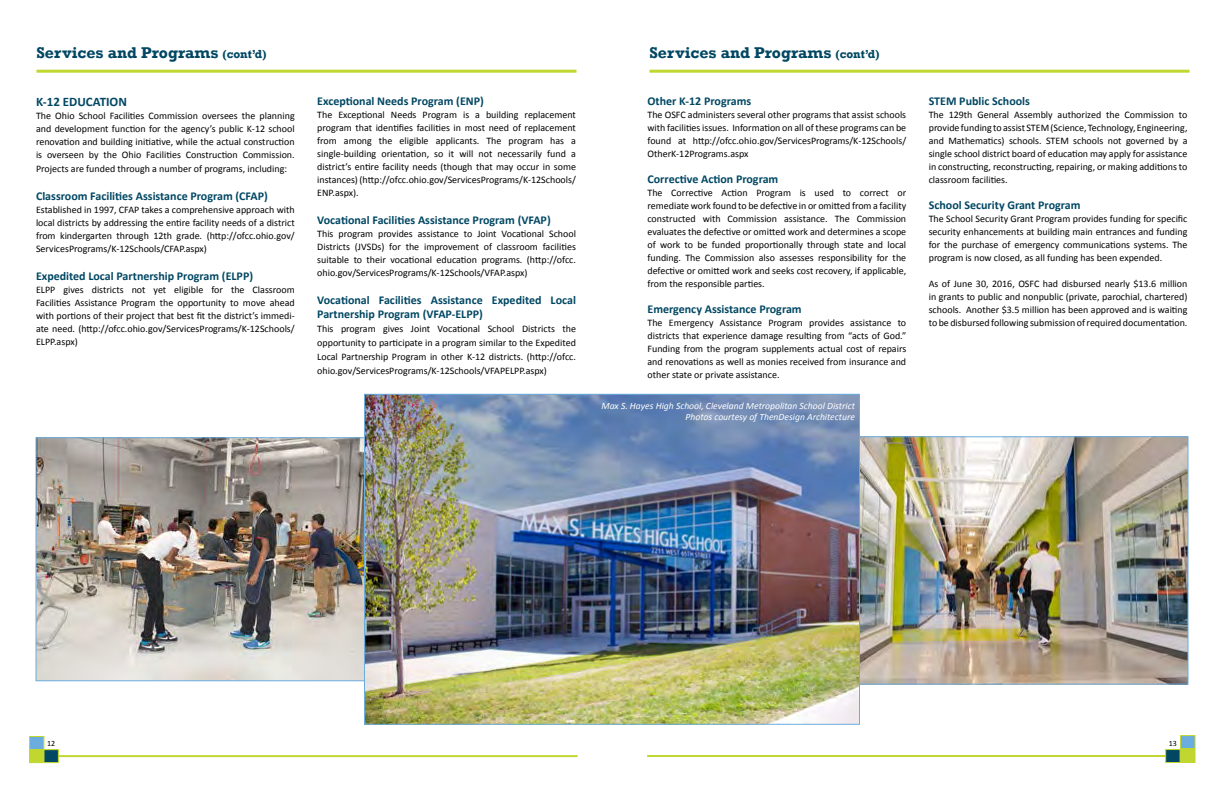
<style>
.page{position:relative;width:1224px;height:792px;background:#fff}
.page>*{position:absolute;margin:0;border:0;box-sizing:border-box;transform-origin:0 0}
.t1{font:700 16px "Rockwell";color:#014763}
.t2{font:700 13px "Calibri";color:#014763}
.t3{font:700 12px/14px "Calibri";color:#014763}
.t4{font:10px/13px "Calibri";color:#000;text-align:justify}
.t5{font:italic 9.6px/10.7px "Calibri";color:#fff;text-align:right}
.t6{font:8px "Calibri";color:#000}
.s1{font-size:12px}
</style>
<div class="page">
<hr style="left:650px;top:70px;width:540px;height:3px;background:#c1d72f">
<hr style="left:36px;top:70px;width:540px;height:3px;background:#c1d72f">
<div style="left:29px;top:749px;width:15px;height:14px;background:#c1d72f"></div>
<div style="left:29px;top:736px;width:15px;height:14px;background:#6caddf;border:1px solid #c1d72f"></div>
<hr style="left:57px;top:755px;width:521px;height:2px;background:#c1d72f">
<img style="left:38px;top:439px;width:326px;height:240px">
<div style="left:36px;top:437px;width:365px;height:244px;border:1px solid #6caddf"></div>
<img style="left:860px;top:438px;width:326px;height:245px">
<img style="left:366px;top:396px;width:492px;height:327px">
<div style="left:364px;top:394px;width:496px;height:331px;border:1px solid #6caddf"></div>
<hr style="left:647px;top:755px;width:521px;height:2px;background:#c1d72f">
<div style="left:1180px;top:749px;width:16px;height:14px;background:#c1d72f;border:1px solid #c1d72f"></div>
<div style="left:1180px;top:735px;width:16px;height:14px;background:#6caddf;border:1px solid #c1d72f"></div>
<div style="left:1165px;top:749px;width:16px;height:14px;background:#014763;border:1px solid #c1d72f"></div>
<div style="left:43px;top:749px;width:16px;height:14px;background:#014763;border:1px solid #c1d72f"></div>
<h1 class="t1" style="left:36px;top:43px;width:232px">Services and Programs <span class="s1">(cont’d)</span></h1>
<h2 class="t2" style="left:36px;top:93px;width:92px">K-12 EDUCATION</h2>
<p class="t4" style="left:36px;top:109px;width:260px">The Ohio School Facilities Commission oversees the planning and development function for the agency’s public K-12 school renovation and building initiative, while the actual construction is overseen by the Ohio Facilities Construction Commission.</p>
<p class="t4" style="left:36px;top:162px;width:253px">Projects are funded through a number of programs, including:</p>
<p class="t3" style="left:36px;top:189px;width:233px">Classroom Facilities Assistance Program (CFAP)</p>
<p class="t4" style="left:36px;top:203px;width:260px">Established in 1997, CFAP takes a comprehensive approach with local districts by addressing the entire facility needs of a district from kindergarten through 12th grade. (http://ofcc.ohio.gov/ ServicesPrograms/K-12Schools/CFAP.aspx)</p>
<p class="t3" style="left:36px;top:269px;width:219px">Expedited Local Partnership Program (ELPP)</p>
<p class="t4" style="left:36px;top:283px;width:260px">ELPP gives districts not yet eligible for the Classroom Facilities Assistance Program the opportunity to move ahead with portions of their project that best fit the district’s immedi&shy;ate need. (http://ofcc.ohio.gov/ServicesPrograms/K-12Schools/ ELPP.aspx)</p>
<p class="t3" style="left:317px;top:94px;width:168px">Exceptional Needs Program (ENP)</p>
<p class="t4" style="left:317px;top:108px;width:260px">The Exceptional Needs Program is a building replacement program that identifies facilities in most need of replacement from among the eligible applicants. The program has a single-building orientation, so it will not necessarily fund a district’s entire facility needs (though that may occur in some instances) (http://ofcc.ohio.gov/ServicesPrograms/K-12Schools/ ENP.aspx).</p>
<p class="t3" style="left:317px;top:213px;width:235px">Vocational Facilities Assistance Program (VFAP)</p>
<p class="t4" style="left:317px;top:227px;width:260px">This program provides assistance to Joint Vocational School Districts (JVSDs) for the improvement of classroom facilities suitable to their vocational education programs. (http://ofcc. ohio.gov/ServicesPrograms/K-12Schools/VFAP.aspx)</p>
<p class="t3" style="left:317px;top:293px;width:260px">Vocational Facilities Assistance Expedited Local<br>Partnership Program (VFAP-ELPP)</p>
<p class="t4" style="left:317px;top:322px;width:260px;line-height:14px">This program gives Joint Vocational School Districts the opportunity to participate in a program similar to the Expedited Local Partnership Program in other K-12 districts. (http://ofcc. ohio.gov/ServicesPrograms/K-12Schools/VFAPELPP.aspx)</p>
<h1 class="t1" style="left:650px;top:43px;width:232px">Services and Programs <span class="s1">(cont’d)</span></h1>
<p class="t3" style="left:648px;top:94px;width:105px">Other K-12 Programs</p>
<p class="t4" style="left:648px;top:108px;width:260px">The OSFC administers several other programs that assist schools with facilities issues. Information on all of these programs can be found at http://ofcc.ohio.gov/ServicesPrograms/K-12Schools/ OtherK-12Programs.aspx</p>
<p class="t3" style="left:648px;top:172px;width:132px">Corrective Action Program</p>
<p class="t4" style="left:648px;top:186px;width:260px">The Corrective Action Program is used to correct or remediate work found to be defective in or omitted from a facility constructed with Commission assistance. The Commission evaluates the defective or omitted work and determines a scope of work to be funded proportionally through state and local funding. The Commission also assesses responsibility for the defective or omitted work and seeks cost recovery, if applicable, from the responsible parties.</p>
<p class="t3" style="left:648px;top:302px;width:156px">Emergency Assistance Program</p>
<p class="t4" style="left:648px;top:316px;width:260px">The Emergency Assistance Program provides assistance to districts that experience damage resulting from “acts of God.” Funding from the program supplements actual cost of repairs and renovations as well as monies received from insurance and other state or private assistance.</p>
<p class="t5" style="left:601px;top:400px;width:255px">Max S. Hayes High School, Cleveland Metropolitan School District<br>Photos courtesy of ThenDesign Architecture</p>
<p class="t3" style="left:929px;top:94px;width:103px">STEM Public Schools</p>
<p class="t4" style="left:929px;top:108px;width:260px">The 129th General Assembly authorized the Commission to provide funding to assist STEM (Science, Technology, Engineering, and Mathematics) schools. STEM schools not governed by a single school district board of education may apply for assistance in constructing, reconstructing, repairing, or making additions to classroom facilities.</p>
<p class="t3" style="left:929px;top:198px;width:153px">School Security Grant Program</p>
<p class="t4" style="left:929px;top:212px;width:260px">The School Security Grant Program provides funding for specific security enhancements at building main entrances and funding for the purchase of emergency communications systems. The program is now closed, as all funding has been expended.</p>
<p class="t4" style="left:929px;top:277px;width:260px">As of June 30, 2016, OSFC had disbursed nearly $13.6 million in grants to public and nonpublic (private, parochial, chartered) schools. Another $3.5 million has been approved and is waiting to be disbursed following submission of required documentation.</p>
<p class="t6" style="left:47px;top:738px;width:10px">12</p>
<p class="t6" style="left:1169px;top:738px;width:10px">13</p>
</div>
